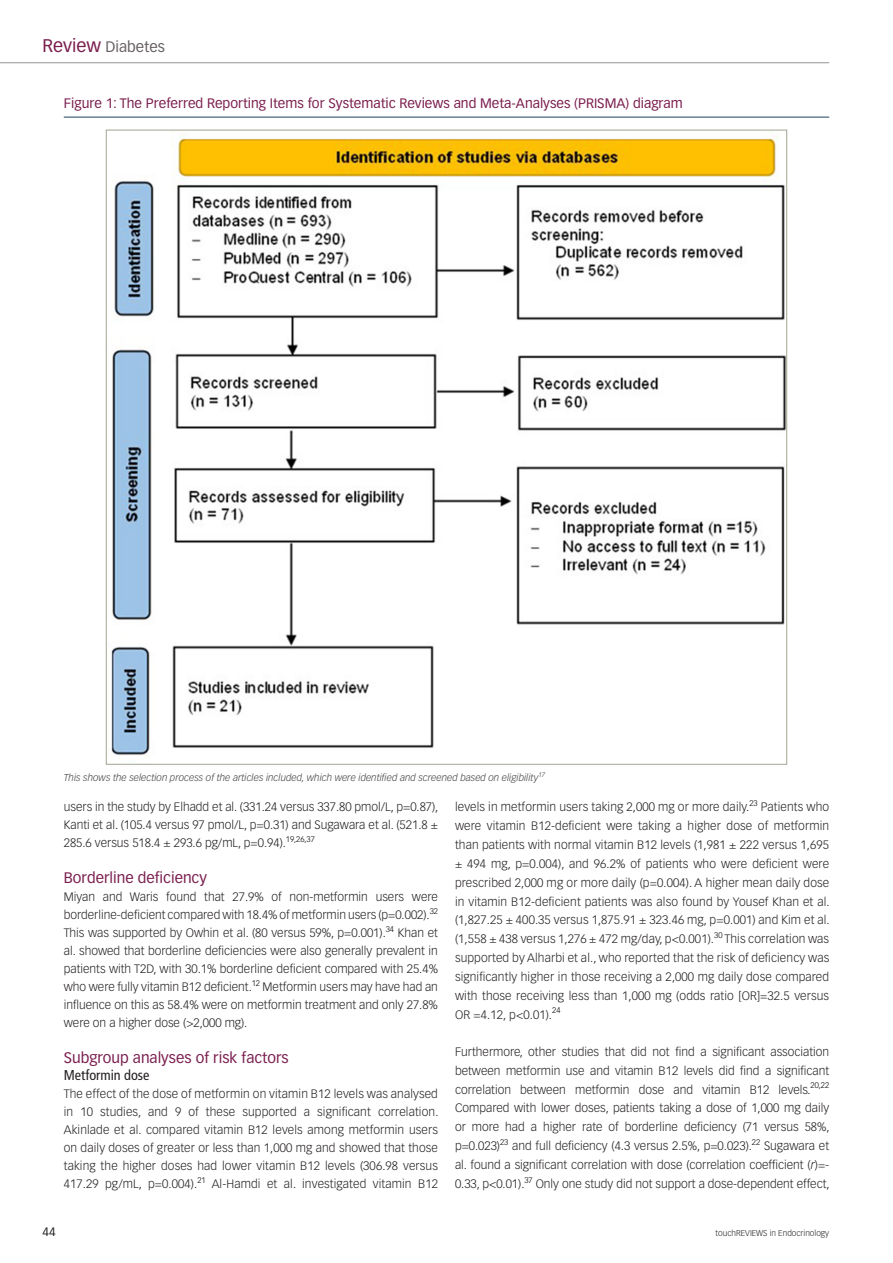
<style>
.page{position:relative;width:893px;height:1263px;background:#fff}
.page>*{position:absolute;margin:0;border:0;box-sizing:border-box;transform-origin:0 0}
.t1{font:15px "Vectora LT Std";color:#7b1f4f}
.t2{font:15px "Vectora LT Std";color:#686166}
.t3{font:condensed 14.25px "Frutiger LT Pro";color:#231f20}
.t4{font:13.5px "Vectora LT Std";color:#7b1f4f}
.t5{font:300 12px/18.9px "Vectora LT Std";color:#231f20;text-align:justify}
.t6{font:12px "Vectora LT Std";color:#231f20}
.t7{font:italic 300 9.75px "Vectora LT Std";color:#3e3e3f}
.t8{font:300 8.25px "Vectora LT Std";color:#231f20}
.t9{font:300 7.95px "Vectora LT Std";color:#000}
.t10{font:italic 300 6.45px "Vectora LT Std";color:#3e3e3f}
.s1{font-size:18px;color:#7b1f4f}
.s2{font-style:italic}
</style>
<div class="page">
<hr style="left:0;top:62px;width:829px;height:1px;background:#939598">
<hr style="left:64px;top:117px;width:765px;height:1px;background:#1d3f63">
<img style="left:111px;top:132px;width:674px;height:623px">
<p class="t2" style="left:43px;top:38px;width:124px"><span class="s1">Review</span> Diabetes</p>
<p class="t4" style="left:64px;top:96px;width:620px">Figure 1: The Preferred Reporting Items for Systematic Reviews and Meta‐Analyses (PRISMA) diagram</p>
<p class="t7" style="left:64px;top:772px;width:476px">This shows the selection process of the articles included, which were identified and screened based on eligibility</p>
<p class="t10" style="left:538px;top:770px;width:8px">17</p>
<p class="t5" style="left:64px;top:798px;width:376px;line-height:18px">users in the study by Elhadd et al. (331.24 versus 337.80 pmol/L, p=0.87), Kanti et al. (105.4 versus 97 pmol/L, p=0.31) and Sugawara et al. (521.8 ± 285.6 versus 518.4 ± 293.6 pg/mL, p=0.94).</p>
<p class="t9" style="left:286px;top:834px;width:30px">19,26,37</p>
<p class="t1" style="left:64px;top:869px;width:145px">Borderline deficiency</p>
<p class="t5" style="left:64px;top:888px;width:376px;line-height:18px">Miyan and Waris found that 27.9% of non-metformin users were borderline-deficient compared with 18.4% of metformin users (p=0.002).</p>
<p class="t9" style="left:430px;top:906px;width:10px">32</p>
<p class="t5" style="left:64px;top:923px;width:323px">This was supported by Owhin et al. (80 versus 59%, p=0.001).</p>
<p class="t9" style="left:386px;top:924px;width:10px">34</p>
<p class="t5" style="left:64px;top:924px;width:376px;line-height:18px;text-indent:334px">Khan et al. showed that borderline deficiencies were also generally prevalent in patients with T2D, with 30.1% borderline deficient compared with 25.4% who were fully vitamin B12 deficient.</p>
<p class="t9" style="left:252px;top:978px;width:10px">12</p>
<p class="t5" style="left:64px;top:978px;width:376px;line-height:18px;text-indent:199px">Metformin users may have had an influence on this as 58.4% were on metformin treatment and only 27.8% were on a higher dose (&gt;2,000 mg).</p>
<p class="t1" style="left:64px;top:1049px;width:227px">Subgroup analyses of risk factors</p>
<p class="t3" style="left:64px;top:1067px;width:87px">Metformin dose</p>
<p class="t5" style="left:64px;top:1085px;width:376px;line-height:18px">The effect of the dose of metformin on vitamin B12 levels was analysed in 10 studies, and 9 of these supported a significant correlation.<br>Akinlade et al. compared vitamin B12 levels among metformin users on daily doses of greater or less than 1,000 mg and showed that those taking the higher doses had lower vitamin B12 levels (306.98 versus 417.29 pg/mL, p=0.004).<sup>21</sup></p>
<p class="t5" style="left:212px;top:1175px;width:228px">Al-Hamdi et al. investigated vitamin B12</p>
<p class="t6" style="left:43px;top:1224px;width:15px">44</p>
<p class="t5" style="left:455px;top:797px;width:296px">levels in metformin users taking 2,000 mg or more daily.</p>
<p class="t9" style="left:749px;top:798px;width:10px">23</p>
<p class="t5" style="left:455px;top:797px;width:376px;text-indent:306px">Patients who were vitamin B12-deficient were taking a higher dose of metformin than patients with normal vitamin B12 levels (1,981 ± 222 versus 1,695 ± 494 mg, p=0.004), and 96.2% of patients who were deficient were prescribed 2,000 mg or more daily (p=0.004). A higher mean daily dose in vitamin B12-deficient patients was also found by Yousef Khan et al. (1,827.25 ± 400.35 versus 1,875.91 ± 323.46 mg, p=0.001) and Kim et al. (1,558 ± 438 versus 1,276 ± 472 mg/day, p&lt;0.001).</p>
<p class="t9" style="left:714px;top:930px;width:10px">30</p>
<p class="t5" style="left:455px;top:930px;width:376px;text-indent:270px">This correlation was supported by Alharbi et al., who reported that the risk of deficiency was significantly higher in those receiving a 2,000 mg daily dose compared with those receiving less than 1,000 mg (odds ratio [OR]=32.5 versus OR =4.12, p&lt;0.01).</p>
<p class="t9" style="left:552px;top:1006px;width:10px">24</p>
<p class="t5" style="left:455px;top:1042px;width:376px">Furthermore, other studies that did not find a significant association between metformin use and vitamin B12 levels did find a significant correlation between metformin dose and vitamin B12 levels.</p>
<p class="t9" style="left:811px;top:1081px;width:20px">20,22</p>
<p class="t5" style="left:455px;top:1099px;width:376px">Compared with lower doses, patients taking a dose of 1,000 mg daily or more had a higher rate of borderline deficiency (71 versus 58%, p=0.023)<sup>23</sup> and full deficiency (4.3 versus 2.5%, p=0.023).<sup>22</sup> Sugawara et al. found a significant correlation with dose (correlation coefficient (<span class="s2">r</span>)=- 0.33, p&lt;0.01).</p>
<p class="t9" style="left:524px;top:1175px;width:10px">37</p>
<p class="t5" style="left:536px;top:1174px;width:295px">Only one study did not support a dose-dependent effect,</p>
<p class="t8" style="left:716px;top:1228px;width:115px">touchREVIEWS in Endocrinology</p>
</div>
